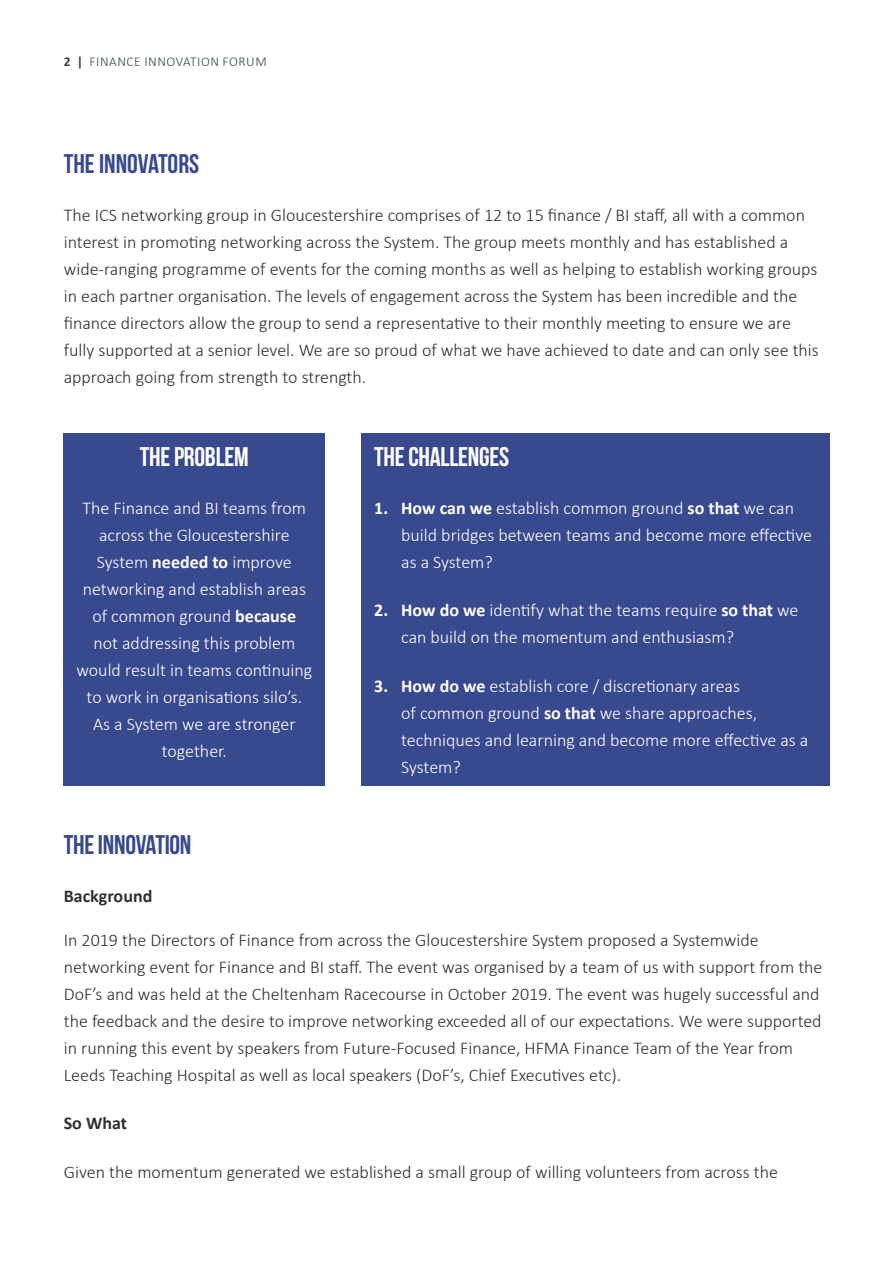
<style>
.page{position:relative;width:893px;height:1263px;background:#fff}
.page>*{position:absolute;margin:0;border:0;box-sizing:border-box;transform-origin:0 0}
.Sub_head_BEBAS{font:700 27px "Bebas Neue";letter-spacing:-.01em;color:#38498e}
.Sub_head_BEBAS-2{font:700 27px "Bebas Neue";letter-spacing:-.01em;color:#fff}
.Sub_head_BEBAS-3{font:300 18px/27px "Calibri";color:#332e2e}
.Sub_head_BEBAS-4{font:300 18px/27px "Calibri";color:#fff}
.Sub_head_BEBAS-5{font:700 18px "Calibri";color:#332e2e}
.t1{font:300 13.5px "Calibri";letter-spacing:.04em;color:#39464c}
.s1{font-weight:700}
</style>
<div class="page">
<div style="left:64px;top:433px;width:261px;height:352px;background:#38498e"></div>
<div style="left:361px;top:433px;width:469px;height:352px;background:#38498e"></div>
<p class="t1" style="left:64px;top:53px;width:205px"><span class="s1">2 |</span> FINANCE INNOVATION FORUM</p>
<p class="Sub_head_BEBAS" style="left:64px;top:149px;width:137px">THE INNOVATORS</p>
<p class="Sub_head_BEBAS-3" style="left:64px;top:202px;width:757px">The ICS networking group in Gloucestershire comprises of 12 to 15 finance / BI staff, all with a common interest in promoting networking across the System. The group meets monthly and has established a wide-ranging programme of events for the coming months as well as helping to establish working groups in each partner organisation. The levels of engagement across the System has been incredible and the finance directors allow the group to send a representative to their monthly meeting to ensure we are fully supported at a senior level. We are so proud of what we have achieved to date and can only see this approach going from strength to strength.</p>
<p class="Sub_head_BEBAS-2" style="left:140px;top:442px;width:110px">THE PROBLEM</p>
<p class="Sub_head_BEBAS-4" style="left:77px;top:494px;width:237px;text-align:center">The Finance and BI teams from across the Gloucestershire<br>System <span class="s1">needed to</span> improve networking and establish areas of common ground <span class="s1">because<br></span>not addressing this problem would result in teams continuing to work in organisations silo’s.<br>As a System we are stronger together.</p>
<p class="Sub_head_BEBAS-2" style="left:374px;top:442px;width:137px">THE CHALLENGES</p>
<p class="Sub_head_BEBAS-4" style="left:401px;top:494px;width:412px;text-indent:-27px"><span class="s1">1. How can we</span> establish common ground <span class="s1">so that</span> we can build bridges between teams and become more effective as a System?</p>
<p class="Sub_head_BEBAS-4" style="left:401px;top:597px;width:399px;text-indent:-27px"><span class="s1">2. How do we</span> identify what the teams require <span class="s1">so that</span> we can build on the momentum and enthusiasm?</p>
<p class="Sub_head_BEBAS-4" style="left:401px;top:672px;width:409px;text-indent:-27px"><span class="s1">3. How do we</span> establish core / discretionary areas<br>of common ground <span class="s1">so that</span> we share approaches, techniques and learning and become more effective as a System?</p>
<p class="Sub_head_BEBAS" style="left:64px;top:829px;width:129px">THE INNOVATION</p>
<p class="Sub_head_BEBAS-5" style="left:64px;top:883px;width:90px">Background</p>
<p class="Sub_head_BEBAS-3" style="left:64px;top:926px;width:696px">In 2019 the Directors of Finance from across the Gloucestershire System proposed a Systemwide</p>
<p class="Sub_head_BEBAS-3" style="left:64px;top:953px;width:760px">networking event for Finance and BI staff. The event was organised by a team of us with support from the DoF’s and was held at the Cheltenham Racecourse in October 2019. The event was hugely successful and the feedback and the desire to improve networking exceeded all of our expectations. We were supported in running this event by speakers from Future-Focused Finance, HFMA Finance Team of the Year from Leeds Teaching Hospital as well as local speakers (DoF’s, Chief Executives etc).</p>
<p class="Sub_head_BEBAS-5" style="left:64px;top:1110px;width:65px">So What</p>
<p class="Sub_head_BEBAS-3" style="left:64px;top:1158px;width:716px">Given the momentum generated we established a small group of willing volunteers from across the</p>
</div>
